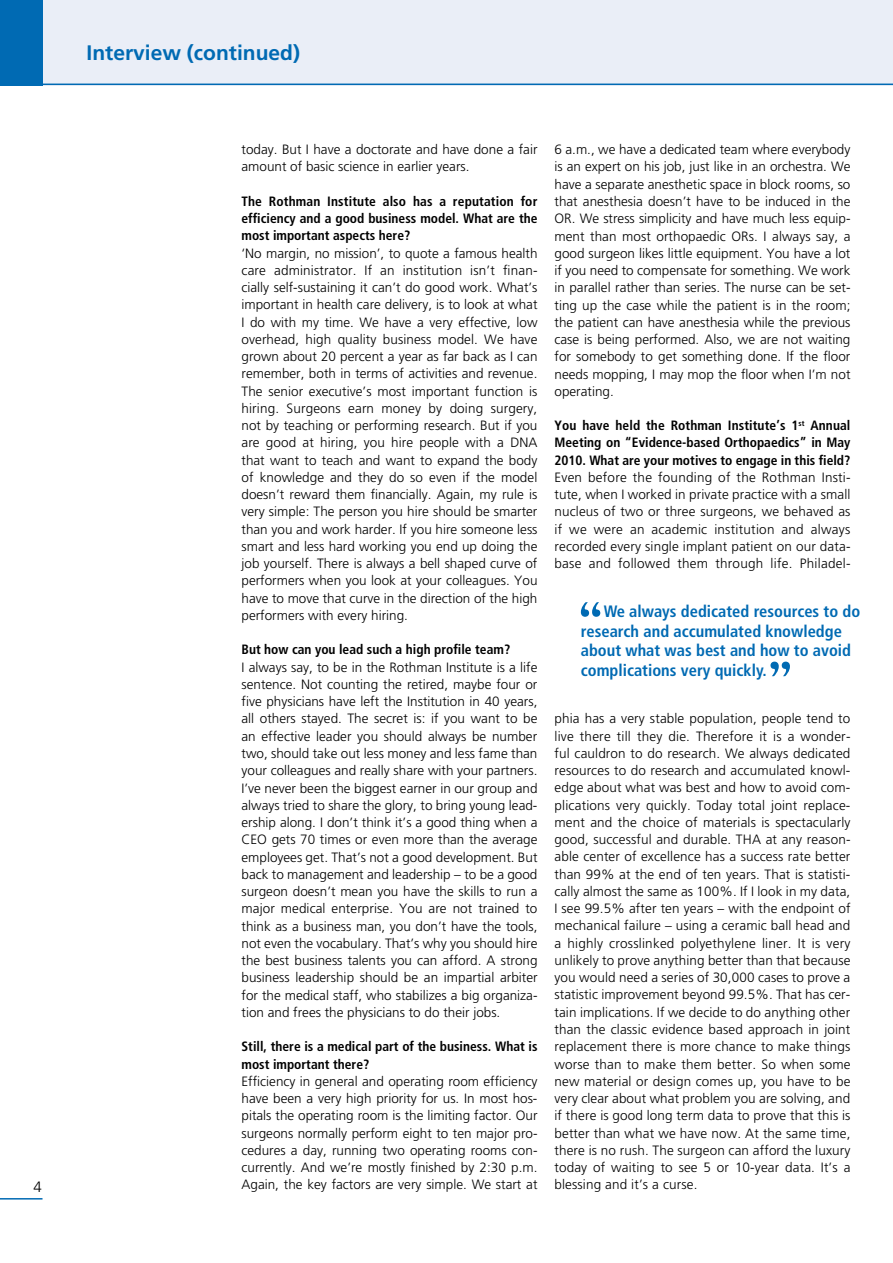
<style>
.page{position:relative;width:893px;height:1263px;background:#fff}
.page>*{position:absolute;margin:0;border:0;box-sizing:border-box;transform-origin:0 0}
.t1{font:700 21px "Frutiger";color:#006ab3}
.t2{font:700 condensed 16.5px/19.8px "Frutiger";color:#006ab3}
.t3{font:300 15px "Frutiger";color:#000}
.t4{font:300 13.5px/17.2px "Frutiger";color:#000;text-align:justify}
.t5{font:700 condensed 13.5px/17.2px "Frutiger";color:#000;text-align:justify}
</style>
<div class="page">
<div style="left:0;top:0;width:893px;height:85px;background:#eaeef7"></div>
<div style="left:0;top:0;width:43px;height:85px;background:#006ab3"></div>
<hr style="left:0;top:84px;width:893px;height:1px;background:#006ab3">
<hr style="left:0;top:1198px;width:43px;height:1px;background:#006ab3">
<svg style="left:581px;top:602px;width:19px;height:15px"></svg>
<svg style="left:770px;top:662px;width:20px;height:14px"></svg>
<p class="t3" style="left:34px;top:1178px;width:10px">4</p>
<h1 class="t1" style="left:87px;top:41px;width:215px">Interview (continued)</h1>
<p class="t4" style="left:242px;top:141px;width:297px">today. But I have a doctorate and have done a fair amount of basic science in earlier years.</p>
<p class="t5" style="left:242px;top:193px;width:297px">The Rothman Institute also has a reputation for efficiency and a good business model. What are the most important aspects here?</p>
<p class="t4" style="left:242px;top:244px;width:298px">‘No margin, no mission’, to quote a famous health care administrator. If an institution isn’t finan&shy;cially self-sustaining it can’t do good work. What’s important in health care delivery, is to look at what I do with my time. We have a very effective, low overhead, high quality business model. We have grown about 20 percent a year as far back as I can remember, both in terms of activities and revenue.<br>The senior executive’s most important function is hiring. Surgeons earn money by doing surgery, not by teaching or performing research. But if you are good at hiring, you hire people with a DNA that want to teach and want to expand the body of knowledge and they do so even if the model doesn’t reward them financially. Again, my rule is very simple: The person you hire should be smarter than you and work harder. If you hire someone less smart and less hard working you end up doing the job yourself. There is always a bell shaped curve of performers when you look at your colleagues. You have to move that curve in the direction of the high performers with every hiring.</p>
<p class="t5" style="left:242px;top:641px;width:270px">But how can you lead such a high profile team?</p>
<p class="t4" style="left:242px;top:658px;width:298px">I always say, to be in the Rothman Institute is a life sentence. Not counting the retired, maybe four or five physicians have left the Institution in 40 years, all others stayed. The secret is: if you want to be an effective leader you should always be number two, should take out less money and less fame than your colleagues and really share with your partners.<br>I’ve never been the biggest earner in our group and always tried to share the glory, to bring young lead&shy;ership along. I don’t think it’s a good thing when a CEO gets 70 times or even more than the average employees get. That’s not a good development. But back to management and leadership – to be a good surgeon doesn’t mean you have the skills to run a major medical enterprise. You are not trained to think as a business man, you don’t have the tools, not even the vocabulary. That’s why you should hire the best business talents you can afford. A strong business leadership should be an impartial arbiter for the medical staff, who stabilizes a big organiza&shy;tion and frees the physicians to do their jobs.</p>
<p class="t5" style="left:242px;top:1038px;width:297px">Still, there is a medical part of the business. What is most important there?</p>
<p class="t4" style="left:242px;top:1072px;width:297px">Efficiency in general and operating room efficiency have been a very high priority for us. In most hos&shy;pitals the operating room is the limiting factor. Our surgeons normally perform eight to ten major pro&shy;cedures a day, running two operating rooms con&shy;currently. And we’re mostly finished by 2:30 p.m.<br>Again, the key factors are very simple. We start at</p>
<p class="t4" style="left:554px;top:141px;width:298px">6 a.m., we have a dedicated team where everybody is an expert on his job, just like in an orchestra. We have a separate anesthetic space in block rooms, so that anesthesia doesn’t have to be induced in the OR. We stress simplicity and have much less equip&shy;ment than most orthopaedic ORs. I always say, a good surgeon likes little equipment. You have a lot if you need to compensate for something. We work in parallel rather than series. The nurse can be set&shy;ting up the case while the patient is in the room; the patient can have anesthesia while the previous case is being performed. Also, we are not waiting for somebody to get something done. If the floor needs mopping, I may mop the floor when I’m not operating.</p>
<p class="t5" style="left:554px;top:417px;width:297px">You have held the Rothman Institute’s 1<sup>st</sup> Annual Meeting on “Evidence-based Orthopaedics” in May 2010. What are your motives to engage in this field?</p>
<p class="t4" style="left:554px;top:468px;width:298px">Even before the founding of the Rothman Insti&shy;tute, when I worked in private practice with a small nucleus of two or three surgeons, we behaved as if we were an academic institution and always recorded every single implant patient on our data&shy;base and followed them through life. Philadel-</p>
<p class="t2" style="left:581px;top:601px;width:281px;text-indent:23px">We always dedicated resources to do research and accumulated knowledge about what was best and how to avoid complications very quickly.</p>
<p class="t4" style="left:554px;top:710px;width:297px">phia has a very stable population, people tend to live there till they die. Therefore it is a wonder&shy;ful cauldron to do research. We always dedicated resources to do research and accumulated knowl&shy;edge about what was best and how to avoid com&shy;plications very quickly. Today total joint replace&shy;ment and the choice of materials is spectacularly good, successful and durable. THA at any reason&shy;able center of excellence has a success rate better than 99% at the end of ten years. That is statisti&shy;cally almost the same as 100%. If I look in my data, I see 99.5% after ten years – with the endpoint of mechanical failure – using a ceramic ball head and a highly crosslinked polyethylene liner. It is very unlikely to prove anything better than that because you would need a series of 30,000 cases to prove a statistic improvement beyond 99.5%. That has cer&shy;tain implications. If we decide to do anything other than the classic evidence based approach in joint replacement there is more chance to make things worse than to make them better. So when some new material or design comes up, you have to be very clear about what problem you are solving, and if there is good long term data to prove that this is better than what we have now. At the same time, there is no rush. The surgeon can afford the luxury today of waiting to see 5 or 10-year data. It’s a blessing and it’s a curse.</p>
</div>
